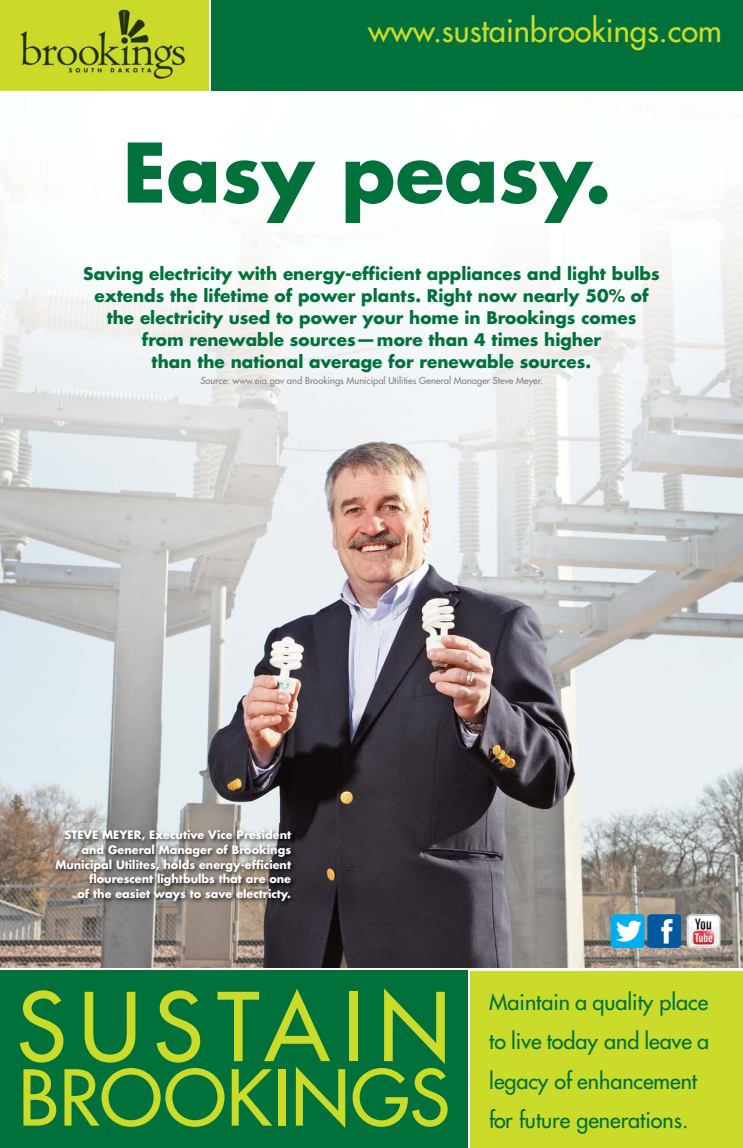
<style>
.page{position:relative;width:743px;height:1148px;background:#fff}
.page>*{position:absolute;margin:0;border:0;box-sizing:border-box;transform-origin:0 0}
.t1{font:92px "Futura";letter-spacing:.14em;color:#cadb2a}
.t2{font:700 79.75px "Futura";color:#00713a}
.t3{font:74.88px "Futura";letter-spacing:.005em;color:#cadb2a}
.t4{font:31px "Futura";color:#cadb2a}
.t5{font:21.5px/39.4px "Futura";color:#00713a}
.t6{font:700 16.88px/22px "Futura";color:#00713a;text-align:center}
.t7{font:700 11.25px/14.6px "Futura";color:#fff;text-align:right}
.t8{font:9.38px "Futura";color:#808285}
.s1{font-style:italic}
</style>
<div class="page">
<img style="left:319px;top:90px;width:423px;height:878px">
<img style="left:0;top:70px;width:319px;height:753px">
<div style="left:0;top:970px;width:467px;height:178px;background:#00713a"></div>
<div style="left:470px;top:970px;width:272px;height:177px;background:#cadb2a"></div>
<img style="left:0;top:823px;width:319px;height:145px">
<div style="left:211px;top:0;width:531px;height:90px;background:#00713a"></div>
<div style="left:0;top:0;width:208px;height:90px;background:#cadb2a"></div>
<img style="left:13px;top:9px;width:174px;height:71px">
<img style="left:610px;top:914px;width:34px;height:34px;border-radius:4px">
<img style="left:647px;top:914px;width:34px;height:34px;border-radius:4px">
<svg style="left:686px;top:914px;width:34px;height:34px"></svg>
<h3 class="t4" style="left:368px;top:15px;width:355px">www.sustainbrookings.com</h3>
<h2 class="t2" style="left:123px;top:136px;width:490px">Easy peasy.</h2>
<p class="t6" style="left:83px;top:264px;width:578px">Saving electricity with energy-efficient appliances and light bulbs extends the lifetime of power plants. Right now nearly 50% of the electricity used to power your home in Brookings comes<br>from renewable sources—more than 4 times higher<br>than the national average for renewable sources.</p>
<p class="t8" style="left:200px;top:376px;width:344px"><span class="s1">Source:</span> www.eia.gov and Brookings Municipal Utilities General Manager Steve Meyer.</p>
<p class="t7" style="left:55px;top:828px;width:237px">STEVE MEYER, Executive Vice President and General Manager of Brookings Municipal Utilites, holds energy-efficient flourescent lightbulbs that are one<br>of the easiet ways to save electricty.</p>
<h1 class="t1" style="left:17px;top:981px;width:435px">SUSTAIN</h1>
<h3 class="t3" style="left:19px;top:1060px;width:432px">BROOKINGS</h3>
<p class="t5" style="left:489px;top:983px;width:221px">Maintain a quality place to live today and leave a legacy of enhancement for future generations.</p>
</div>
